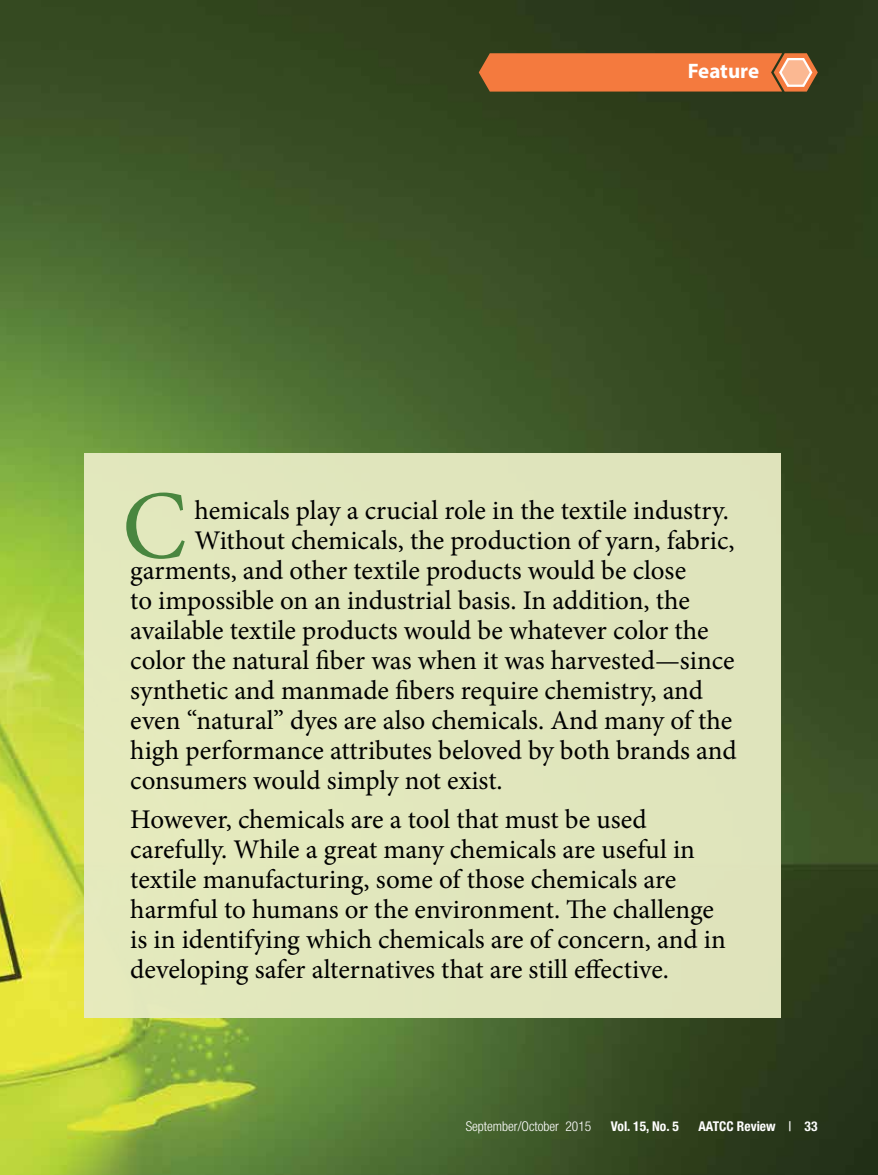
<style>
.page{position:relative;width:878px;height:1175px;background:#fff}
.page>*{position:absolute;margin:0;border:0;box-sizing:border-box;transform-origin:0 0}
.t1{font:97.5px "Minion Pro";color:#49863f}
.t2{font:27px/30px "Minion Pro";color:#000}
.t3{font:700 21px "Myriad Pro";letter-spacing:-.005em;color:#fff}
.t4{font:700 condensed 13.5px "Helvetica Neue LT Pro";color:#fff}
.t5{font:300 condensed 13.5px "Helvetica Neue LT Pro";color:#fff}
.s1{font-weight:500}
</style>
<div class="page">
<img style="left:0;top:0;width:878px;height:1174px">
<div style="left:84px;top:453px;width:697px;height:564px;background:#e7ebc3"></div>
<svg style="left:479px;top:53px;width:338px;height:39px;background:#e97b42"></svg>
<p class="t3" style="left:687px;top:57px;width:73px">Feature</p>
<h1 class="t1" style="left:122px;top:461px;width:66px">C</h1>
<p class="t2" style="left:194px;top:495px;width:536px">hemicals play a crucial role in the textile industry.</p>
<p class="t2" style="left:194px;top:525px;width:541px">Without chemicals, the production of yarn, fabric,</p>
<p class="t2" style="left:130px;top:555px;width:557px">garments, and other textile products would be close</p>
<p class="t2" style="left:130px;top:585px;width:561px">to impossible on an industrial basis. In addition, the</p>
<p class="t2" style="left:130px;top:615px;width:580px">available textile products would be whatever color the</p>
<p class="t2" style="left:130px;top:645px;width:606px">color the natural fiber was when it was harvested—since</p>
<p class="t2" style="left:130px;top:675px;width:574px">synthetic and manmade fibers require chemistry, and</p>
<p class="t2" style="left:130px;top:705px;width:603px">even “natural” dyes are also chemicals. And many of the</p>
<p class="t2" style="left:130px;top:735px;width:608px">high performance attributes beloved by both brands and</p>
<p class="t2" style="left:130px;top:765px;width:374px">consumers would simply not exist.</p>
<p class="t2" style="left:130px;top:804px;width:597px">However, chemicals are a tool that must be used carefully. While a great many chemicals are useful in textile manufacturing, some of those chemicals are harmful to humans or the environment. The challenge is in identifying which chemicals are of concern, and in developing safer alternatives that are still effective.</p>
<p class="t5" style="left:465px;top:1118px;width:127px">September/October 2015</p>
<p class="t4" style="left:611px;top:1118px;width:70px">Vol. 15, No. 5</p>
<p class="t4" style="left:698px;top:1118px;width:121px">AATCC Review <span class="s1">|</span> 33</p>
</div>
